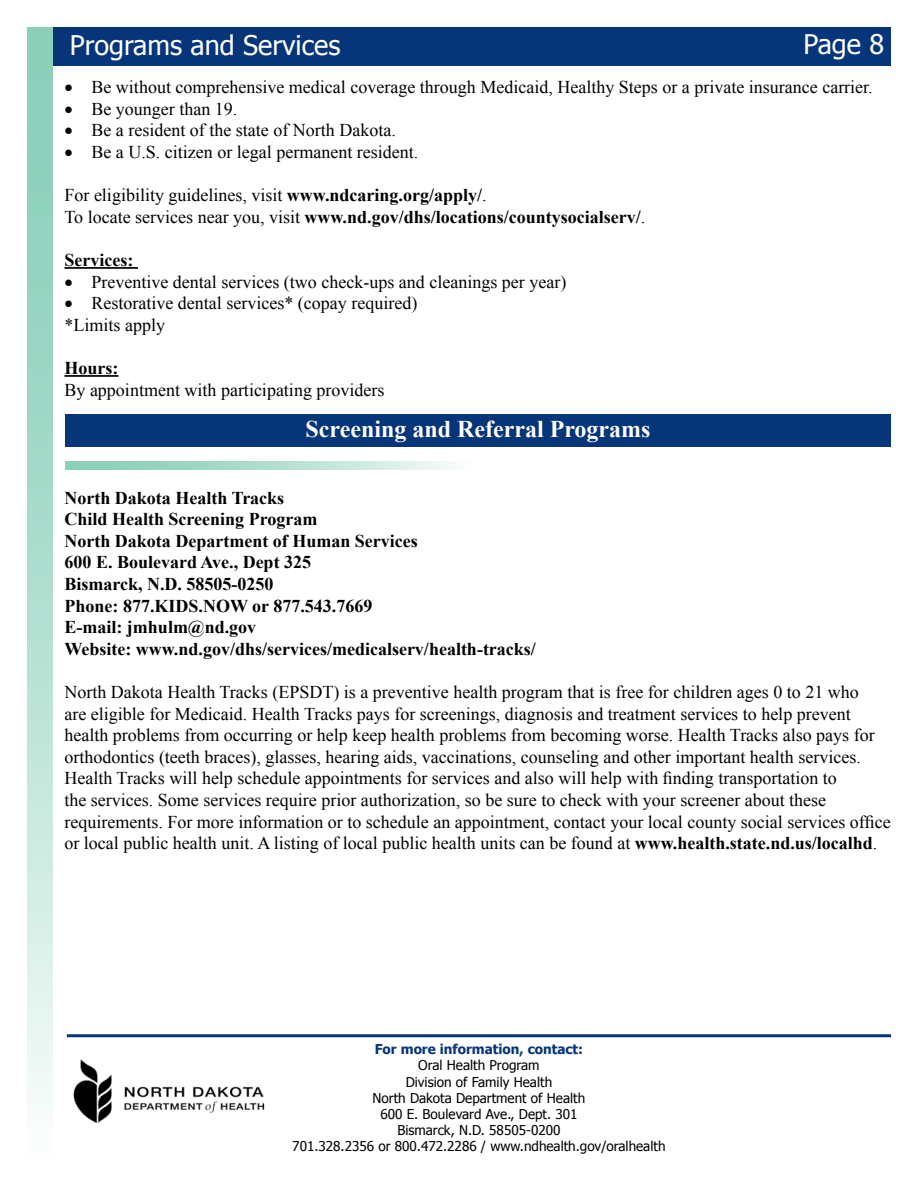
<style>
.page{position:relative;width:918px;height:1188px;background:#fff}
.page>*{position:absolute;margin:0;border:0;box-sizing:border-box;transform-origin:0 0}
.t1{font:27px "Tahoma";color:#fff}
.t2{font:700 24px "Times New Roman";color:#fff}
.t3{font:18px/21.6px "Times New Roman";color:#000}
.t4{font:700 18px/21.6px "Times New Roman";color:#000}
.t5{font:13.5px/16.2px "Tahoma";color:#000;text-align:center}
.t6{font:700 13.5px "Tahoma";color:#06357a}
.s1{font-weight:400}
.s2{font-weight:700}
</style>
<div class="page">
<hr style="left:67px;top:1034px;width:824px;height:3px;background:#06357a">
<img style="left:73px;top:1059px;width:192px;height:64px">
<div style="left:27px;top:28px;width:864px;height:38px;background:#06357a"></div>
<div style="left:27px;top:27px;width:26px;height:1134px;background:linear-gradient(to bottom,#7cc9b1,#f1f9f7)"></div>
<hr style="left:64px;top:267px;width:74px;height:2px;background:#000">
<hr style="left:64px;top:375px;width:54px;height:2px;background:#000">
<div style="left:65px;top:415px;width:826px;height:32px;background:#06357a"></div>
<svg style="left:65px;top:461px;width:387px;height:8px;background:#b2dfd1"></svg>
<h1 class="t1" style="left:70px;top:27px;width:272px">Programs and Services</h1>
<h1 class="t1" style="left:804px;top:26px;width:82px">Page 8</h1>
<p class="t3" style="left:64px;top:76px;width:810px">• Be without comprehensive medical coverage through Medicaid, Healthy Steps or a private insurance carrier.</p>
<p class="t3" style="left:64px;top:97px;width:174px">• Be younger than 19.</p>
<p class="t3" style="left:64px;top:119px;width:333px">• Be a resident of the state of North Dakota.</p>
<p class="t3" style="left:64px;top:141px;width:355px">• Be a U.S. citizen or legal permanent resident.</p>
<p class="t4" style="left:64px;top:184px;width:582px"><span class="s1">For eligibility guidelines, visit</span> www.ndcaring.org/apply/<span class="s1">.<br>To locate services near you, visit</span> www.nd.gov/dhs/locations/countysocialserv/<span class="s1">.</span></p>
<p class="t4" style="left:64px;top:248px;width:70px">Services:</p>
<p class="t3" style="left:64px;top:270px;width:503px">• Preventive dental services (two check-ups and cleanings per year)</p>
<p class="t3" style="left:64px;top:292px;width:354px">• Restorative dental services* (copay required) *Limits apply</p>
<p class="t4" style="left:64px;top:356px;width:55px">Hours:</p>
<p class="t3" style="left:64px;top:378px;width:321px">By appointment with participating providers</p>
<h2 class="t2" style="left:305px;top:412px;width:347px">Screening and Referral Programs</h2>
<p class="t4" style="left:64px;top:486px;width:473px">North Dakota Health Tracks<br>Child Health Screening Program<br>North Dakota Department of Human Services<br>600 E. Boulevard Ave., Dept 325<br>Bismarck, N.D. 58505-0250<br>Phone: 877.KIDS.NOW or 877.543.7669<br>E-mail: jmhulm@nd.gov<br>Website: www.nd.gov/dhs/services/medicalserv/health-tracks/</p>
<p class="t3" style="left:64px;top:681px;width:828px">North Dakota Health Tracks (EPSDT) is a preventive health program that is free for children ages 0 to 21 who<br>are eligible for Medicaid. Health Tracks pays for screenings, diagnosis and treatment services to help prevent health problems from occurring or help keep health problems from becoming worse. Health Tracks also pays for orthodontics (teeth braces), glasses, hearing aids, vaccinations, counseling and other important health services.<br>Health Tracks will help schedule appointments for services and also will help with finding transportation to<br>the services. Some services require prior authorization, so be sure to check with your screener about these requirements. For more information or to schedule an appointment, contact your local county social services office or local public health unit. A listing of local public health units can be found at <span class="s2">www.health.state.nd.us/localhd</span>.</p>
<p class="t6" style="left:375px;top:1040px;width:210px">For more information, contact:</p>
<p class="t5" style="left:292px;top:1058px;width:375px">Oral Health Program<br>Division of Family Health<br>North Dakota Department of Health<br>600 E. Boulevard Ave., Dept. 301<br>Bismarck, N.D. 58505-0200<br>701.328.2356 or 800.472.2286 / www.ndhealth.gov/oralhealth</p>
</div>
